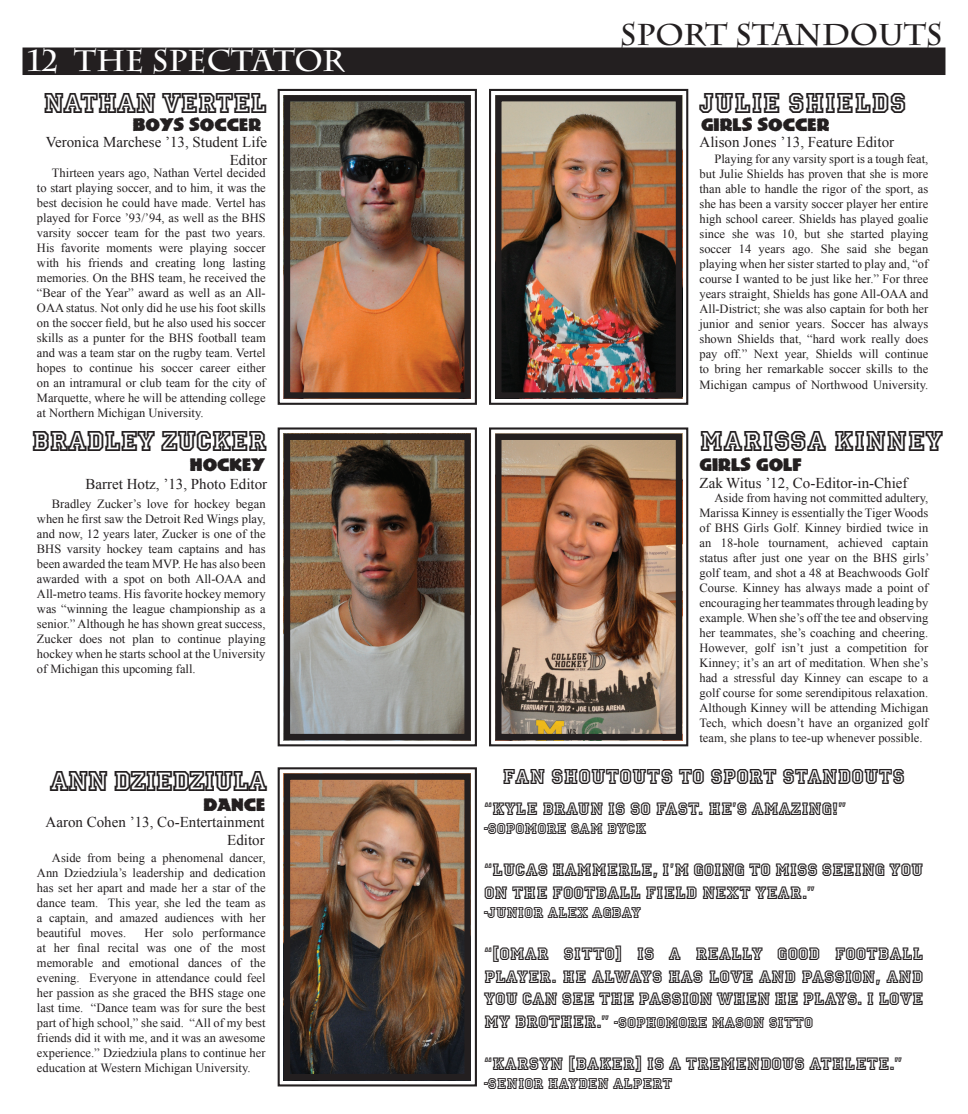
<style>
.page{position:relative;width:968px;height:1114px;background:#fff}
.page>*{position:absolute;margin:0;border:0;box-sizing:border-box;transform-origin:0 0}
.t1{font:30px "AHJ Allstar";color:#231f20}
.t2{font:30px "AHJ Allstar";letter-spacing:-.025em;color:#231f20}
.t3{font:700 30px "Charlemagne Std";color:#231f20}
.t4{font:700 30px "Charlemagne Std";color:#fff}
.t5{font:30px "AHJ Allstar";letter-spacing:-.05em;color:#231f20}
.t6{font:22.5px "AHJ Allstar";color:#231f20}
.t7{font:18.75px/22.5px "AHJ Allstar";color:#231f20}
.t8{font:17.5px "AHJ Publicity";color:#231f20}
.t9{font:16.25px "AHJ Allstar";color:#231f20}
.t10{font:15px/18px "Times New Roman";color:#231f20;text-align:right}
.t11{font:12.5px/15px "Times New Roman";color:#231f20;text-align:justify}
.s1{font-size:18.75px}
</style>
<div class="page">
<div style="left:22px;top:48px;width:923px;height:27px;background:#231f20"></div>
<img style="left:489px;top:88px;width:200px;height:317px">
<div style="left:495px;top:95px;width:187px;height:303px;border:6px solid #231f20"></div>
<img style="left:489px;top:427px;width:200px;height:320px">
<div style="left:495px;top:434px;width:187px;height:306px;border:6px solid #231f20"></div>
<img style="left:277px;top:88px;width:200px;height:317px">
<div style="left:284px;top:95px;width:186px;height:303px;border:6px solid #231f20"></div>
<img style="left:277px;top:427px;width:200px;height:320px">
<div style="left:284px;top:434px;width:186px;height:306px;border:6px solid #231f20"></div>
<img style="left:277px;top:767px;width:200px;height:320px">
<div style="left:284px;top:773px;width:186px;height:307px;border:6px solid #231f20"></div>
<p class="t4" style="left:28px;top:43px;width:319px">12 THE SPECTATOR</p>
<p class="t2" style="left:43px;top:85px;width:225px">NATHAN VERTEL</p>
<p class="t8" style="left:133px;top:114px;width:130px">BOYS SOCCER</p>
<p class="t11" style="left:37px;top:165px;width:230px;text-indent:15px">Thirteen years ago, Nathan Vertel decided to start playing soccer, and to him, it was the best decision he could have made. Vertel has played for Force ’93/’94, as well as the BHS varsity soccer team for the past two years.<br>His favorite moments were playing soccer with his friends and creating long lasting memories. On the BHS team, he received the “Bear of the Year” award as well as an All-OAA status. Not only did he use his foot skills on the soccer field, but he also used his soccer skills as a punter for the BHS football team and was a team star on the rugby team. Vertel hopes to continue his soccer career either on an intramural or club team for the city of Marquette, where he will be attending college at Northern Michigan University.</p>
<p class="t10" style="left:46px;top:132px;width:223px">Veronica Marchese ’13, Student Life<br>Editor</p>
<p class="t2" style="left:32px;top:424px;width:237px">BRADLEY ZUCKER</p>
<p class="t8" style="left:190px;top:454px;width:76px">HOCKEY</p>
<p class="t11" style="left:37px;top:496px;width:230px;text-indent:15px">Bradley Zucker’s love for hockey began when he first saw the Detroit Red Wings play, and now, 12 years later, Zucker is one of the BHS varsity hockey team captains and has been awarded the team MVP. He has also been awarded with a spot on both All-OAA and All-metro teams. His favorite hockey memory was “winning the league championship as a senior.” Although he has shown great success, Zucker does not plan to continue playing hockey when he starts school at the University of Michigan this upcoming fall.</p>
<p class="t10" style="left:85px;top:475px;width:183px">Barret Hotz, ’13, Photo Editor</p>
<p class="t5" style="left:50px;top:764px;width:219px">ANN DZIEDZIULA</p>
<p class="t8" style="left:203px;top:794px;width:63px">DANCE</p>
<p class="t10" style="left:45px;top:812px;width:221px">Aaron Cohen ’13, Co-Entertainment<br>Editor</p>
<p class="t11" style="left:37px;top:850px;width:230px;text-indent:15px">Aside from being a phenomenal dancer, Ann Dziedziula’s leadership and dedication has set her apart and made her a star of the dance team. This year, she led the team as a captain, and amazed audiences with her beautiful moves.</p>
<p class="t11" style="left:37px;top:925px;width:230px;text-indent:108px">Her solo performance at her final recital was one of the most memorable and emotional dances of the evening. Everyone in attendance could feel her passion as she graced the BHS stage one last time. “Dance team was for sure the best part of high school,” she said. “All of my best friends did it with me, and it was an awesome experience.” Dziedziula plans to continue her education at Western Michigan University.</p>
<p class="t3" style="left:620px;top:17px;width:324px">SPORT STANDOUTS</p>
<p class="t1" style="left:699px;top:85px;width:208px">JULIE SHIELDS</p>
<p class="t8" style="left:701px;top:114px;width:130px">GIRLS SOCCER</p>
<p class="t11" style="left:699px;top:152px;width:230px;text-indent:15px">Playing for any varsity sport is a tough feat, but Julie Shields has proven that she is more than able to handle the rigor of the sport, as she has been a varsity soccer player her entire high school career. Shields has played goalie since she was 10, but she started playing soccer 14 years ago. She said she began playing when her sister started to play and, “of course I wanted to be just like her.” For three years straight, Shields has gone All-OAA and All-District; she was also captain for both her junior and senior years. Soccer has always shown Shields that, “hard work really does pay off.” Next year, Shields will continue to bring her remarkable soccer skills to the Michigan campus of Northwood University.</p>
<p class="t10" style="left:699px;top:132px;width:196px">Alison Jones ’13, Feature Editor</p>
<p class="t1" style="left:699px;top:424px;width:245px">MARISSA KINNEY</p>
<p class="t8" style="left:699px;top:454px;width:104px">GIRLS GOLF</p>
<p class="t11" style="left:699px;top:490px;width:231px;text-indent:15px">Aside from having not committed adultery, Marissa Kinney is essentially the Tiger Woods of BHS Girls Golf. Kinney birdied twice in an 18-hole tournament, achieved captain status after just one year on the BHS girls’ golf team, and shot a 48 at Beachwoods Golf Course. Kinney has always made a point of encouraging her teammates through leading by example. When she’s off the tee and observing her teammates, she’s coaching and cheering.<br>However, golf isn’t just a competition for Kinney; it’s an art of meditation. When she’s had a stressful day Kinney can escape to a golf course for some serendipitous relaxation.<br>Although Kinney will be attending Michigan Tech, which doesn’t have an organized golf team, she plans to tee-up whenever possible.</p>
<p class="t10" style="left:699px;top:473px;width:209px">Zak Witus ’12, Co-Editor-in-Chief</p>
<p class="t6" style="left:502px;top:763px;width:404px">FAN SHOUTOUTS TO SPORT STANDOUTS</p>
<p class="t7" style="left:484px;top:796px;width:364px">“KYLE BRAUN IS SO FAST. HE’S AMAZING!”</p>
<p class="t9" style="left:484px;top:819px;width:164px">-SOPOMORE SAM BYCK</p>
<p class="t7" style="left:484px;top:858px;width:441px">“LUCAS HAMMERLE, I’M GOING TO MISS SEEING YOU<br>ON THE FOOTBALL FIELD NEXT YEAR.”</p>
<p class="t9" style="left:484px;top:903px;width:158px">-JUNIOR ALEX AGBAY</p>
<p class="t7" style="left:484px;top:942px;width:441px;text-align:justify">“[OMAR SITTO] IS A REALLY GOOD FOOTBALL PLAYER. HE ALWAYS HAS LOVE AND PASSION, AND YOU CAN SEE THE PASSION WHEN HE PLAYS. I LOVE</p>
<p class="t9" style="left:484px;top:1012px;width:331px"><span class="s1">MY BROTHER.”</span> -SOPHOMORE MASON SITTO</p>
<p class="t7" style="left:484px;top:1051px;width:420px">“KARSYN [BAKER] IS A TREMENDOUS ATHLETE.”</p>
<p class="t9" style="left:484px;top:1074px;width:190px">-SENIOR HAYDEN ALPERT</p>
</div>
